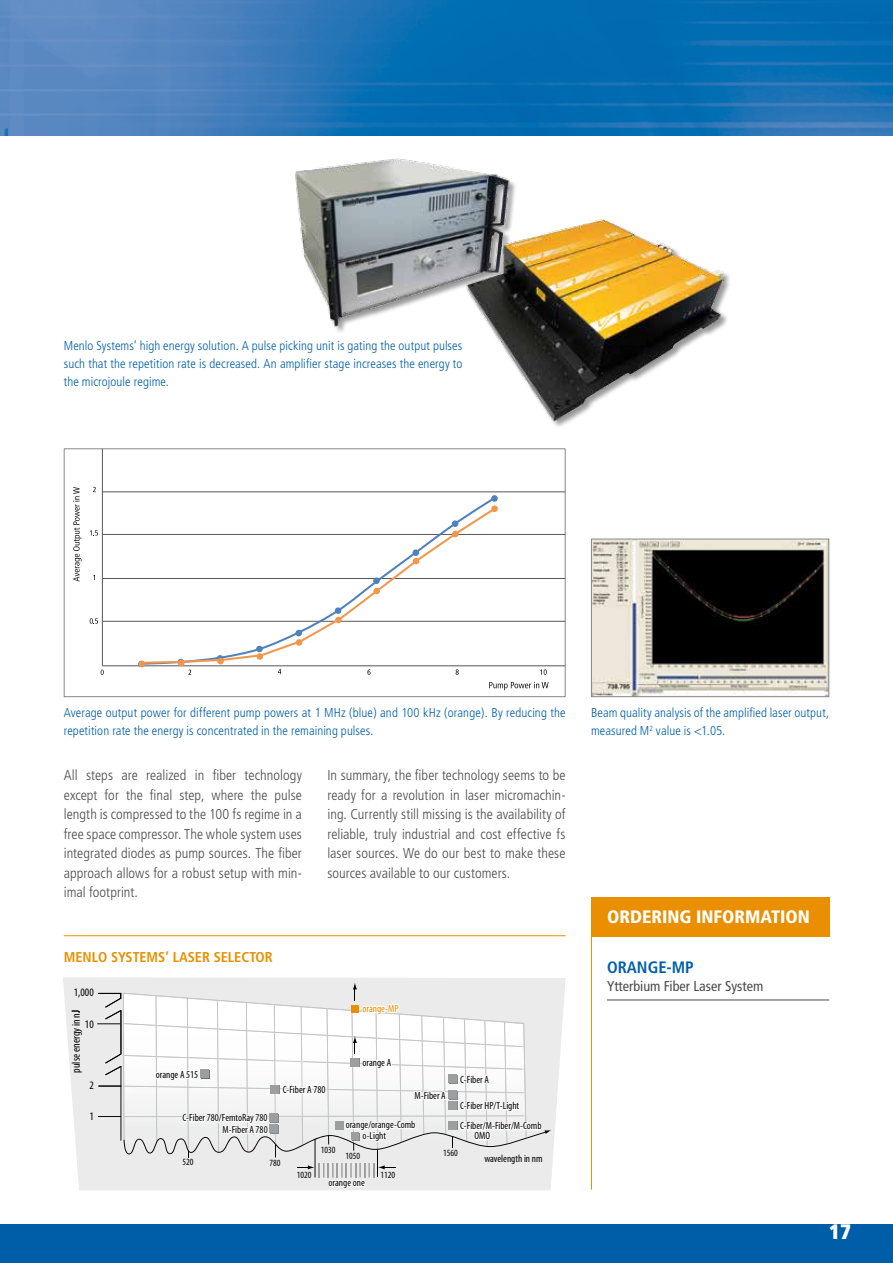
<style>
.page{position:relative;width:893px;height:1263px;background:#fff}
.page>*{position:absolute;margin:0;border:0;box-sizing:border-box;transform-origin:0 0}
.t1{font:900 condensed 21px "Frutiger";color:#fff}
.t2{font:900 condensed 18px "Frutiger";color:#fff}
.t3{font:700 condensed 16.5px "Frutiger";color:#005ea8}
.t4{font:300 condensed 14.25px/19.5px "Frutiger";letter-spacing:.005em;color:#4b4b4d;text-align:justify}
.t5{font:700 condensed 14.25px "Frutiger";color:#e98f00}
.t6{font:condensed 14.25px "Frutiger";color:#4b4b4d}
.t7{font:300 condensed 12.75px/18px "Frutiger";letter-spacing:.01em;color:#005ea8}
.t8{font:condensed 11.4px "Myriad Pro";color:#000}
.t9{font:condensed 10.5px/10.6px "Myriad Pro";color:#000}
.t10{font:condensed 10.5px "Myriad Pro";color:#e98f00}
.t11{font:condensed 9.45px "Myriad Pro";color:#000}
</style>
<div class="page">
<div style="left:296px;top:159px;width:436px;height:270px;background:#000;opacity:.4"></div>
<img style="left:295px;top:158px;width:428px;height:271px">
<img style="left:0;top:0;width:893px;height:136px">
<hr style="left:607px;top:1000px;width:222px;height:1px;background:#4b4b4d">
<div style="left:0;top:1225px;width:893px;height:38px;background:#005ea8"></div>
<div style="left:591px;top:897px;width:238px;height:39px;background:#e98f00"></div>
<hr style="left:591px;top:923px;width:1px;height:267px;background:#e98f00">
<img style="left:593px;top:541px;width:234px;height:154px">
<div style="left:591px;top:539px;width:238px;height:158px;border:1px solid #87888a"></div>
<hr style="left:64px;top:935px;width:502px;height:1px;background:#e98f00">
<svg style="left:63px;top:977px;width:503px;height:213px;fill:#ecebec"></svg>
<svg style="left:97px;top:935px;width:454px;height:255px"></svg>
<div style="left:64px;top:448px;width:502px;height:249px;border:1px solid #888787"></div>
<hr style="left:102px;top:449px;width:1px;height:217px;background:#58585b">
<hr style="left:102px;top:665px;width:463px;height:1px;background:#58585b">
<svg style="left:101px;top:669px;width:3px;height:6px"></svg>
<svg style="left:188px;top:669px;width:3px;height:6px"></svg>
<svg style="left:367px;top:669px;width:4px;height:6px"></svg>
<svg style="left:456px;top:669px;width:3px;height:6px"></svg>
<svg style="left:540px;top:669px;width:7px;height:6px"></svg>
<svg style="left:90px;top:618px;width:8px;height:6px"></svg>
<svg style="left:90px;top:530px;width:8px;height:6px"></svg>
<svg style="left:278px;top:669px;width:3px;height:5px"></svg>
<hr style="left:103px;top:621px;width:462px;height:1px;background:#58585b">
<hr style="left:102px;top:578px;width:463px;height:1px;background:#58585b">
<hr style="left:102px;top:534px;width:463px;height:1px;background:#58585b">
<hr style="left:103px;top:492px;width:462px;height:1px;background:#58585b">
<svg style="left:489px;top:682px;width:60px;height:8px"></svg>
<svg style="left:73px;top:487px;width:9px;height:95px"></svg>
<svg style="left:140px;top:495px;width:358px;height:171px"></svg>
<svg style="left:139px;top:661px;width:6px;height:6px"></svg>
<div style="left:178px;top:660px;width:7px;height:6px;background:#f2974a;border-radius:50%"></div>
<svg style="left:141px;top:505px;width:358px;height:160px"></svg>
<p class="t7" style="left:64px;top:336px;width:400px;text-align:justify">Menlo Systems’ high energy solution. A pulse picking unit is gating the output pulses such that the repetition rate is decreased. An amplifier stage increases the energy to the microjoule regime.</p>
<p class="t7" style="left:64px;top:704px;width:503px">Average output power for different pump powers at 1 MHz (blue) and 100 kHz (orange). By reducing the repetition rate the energy is concentrated in the remaining pulses.</p>
<p class="t4" style="left:64px;top:766px;width:240px">All steps are realized in fiber technology except for the final step, where the pulse length is compressed to the 100 fs regime in a free space compressor. The whole system uses integrated diodes as pump sources. The fiber approach allows for a robust setup with min&shy;imal footprint.</p>
<p class="t4" style="left:327px;top:766px;width:240px">In summary, the fiber technology seems to be ready for a revolution in laser micromachin&shy;ing. Currently still missing is the availability of reliable, truly industrial and cost effective fs laser sources. We do our best to make these sources available to our customers.</p>
<p class="t5" style="left:64px;top:949px;width:210px">MENLO SYSTEMS’ LASER SELECTOR</p>
<p class="t8" style="left:74px;top:986px;width:21px">1,000</p>
<p class="t8" style="left:69px;top:1072px;width:64px;rotate:-90deg">pulse energy in nJ</p>
<p class="t8" style="left:85px;top:1017px;width:10px">10</p>
<p class="t8" style="left:89px;top:1078px;width:6px">2</p>
<p class="t8" style="left:89px;top:1109px;width:6px">1</p>
<p class="t9" style="left:156px;top:1069px;width:44px">orange A 515</p>
<p class="t9" style="left:182px;top:1112px;width:87px">C-Fiber 780/FemtoRay 780</p>
<p class="t9" style="left:223px;top:1124px;width:47px">M-Fiber A 780</p>
<p class="t9" style="left:283px;top:1084px;width:44px">C-Fiber A 780</p>
<p class="t11" style="left:321px;top:1144px;width:16px">1030</p>
<p class="t11" style="left:182px;top:1156px;width:12px">520</p>
<p class="t11" style="left:269px;top:1157px;width:12px">780</p>
<p class="t10" style="left:362px;top:1002px;width:38px">orange-MP</p>
<p class="t9" style="left:362px;top:1057px;width:30px">orange A</p>
<p class="t9" style="left:414px;top:1090px;width:33px">M-Fiber A</p>
<p class="t9" style="left:362px;top:1119px;width:54px;text-indent:-17px">orange/orange-Comb o-Light</p>
<p class="t9" style="left:460px;top:1074px;width:31px">C-Fiber A</p>
<p class="t9" style="left:460px;top:1100px;width:61px">C-Fiber HP/T-Light</p>
<p class="t9" style="left:460px;top:1120px;width:83px">C-Fiber/M-Fiber/M-Comb</p>
<p class="t9" style="left:475px;top:1130px;width:17px">OMO</p>
<p class="t11" style="left:345px;top:1150px;width:16px">1050</p>
<p class="t11" style="left:443px;top:1147px;width:16px">1560</p>
<p class="t9" style="left:484px;top:1152px;width:60px">wavelength in nm</p>
<p class="t11" style="left:297px;top:1169px;width:16px">1020</p>
<p class="t11" style="left:380px;top:1169px;width:16px">1120</p>
<p class="t9" style="left:329px;top:1177px;width:38px">orange one</p>
<p class="t7" style="left:591px;top:704px;width:240px">Beam quality analysis of the amplified laser output, measured M<sup>2</sup> value is &lt;1.05.</p>
<p class="t2" style="left:607px;top:906px;width:45px">ORDERIN</p>
<p class="t2" style="left:679px;top:906px;width:28px">G INFOR</p>
<p class="t2" style="left:745px;top:906px;width:26px">MATION</p>
<p class="t3" style="left:607px;top:958px;width:76px">ORANGE-MP</p>
<p class="t6" style="left:607px;top:978px;width:158px">Ytterbium Fiber Laser System</p>
<h1 class="t1" style="left:829px;top:1219px;width:23px">17</h1>
</div>
